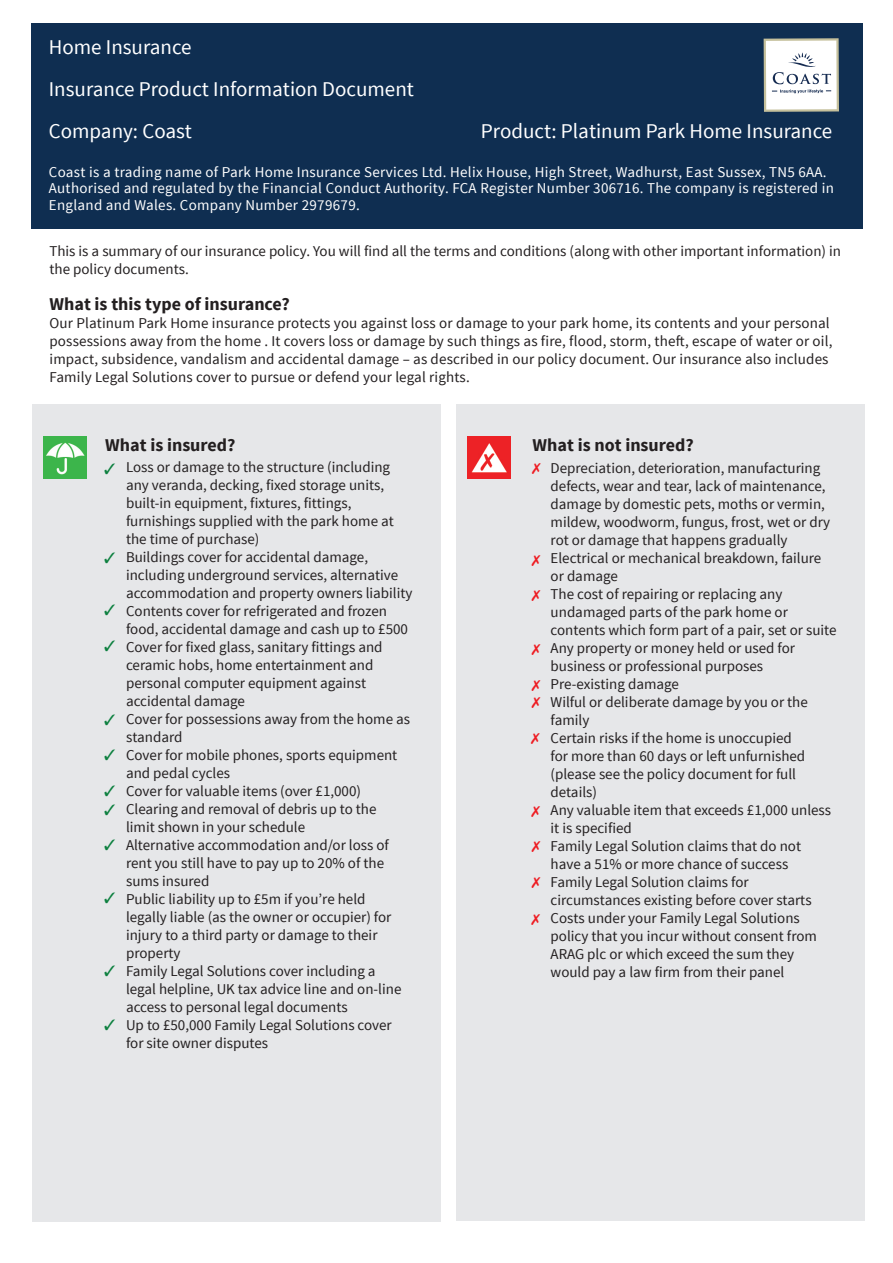
<style>
.page{position:relative;width:893px;height:1263px;background:#fff}
.page>*{position:absolute;margin:0;border:0;box-sizing:border-box;transform-origin:0 0}
.t1{font:21px "Source Sans Pro";color:#fff}
.t2{font:700 18px "Source Sans Pro";color:#231f20}
.t3{font:15px/18px "Source Sans Pro";color:#231f20}
.t4{font:15px/16.5px "Source Sans Pro";letter-spacing:.02em;color:#fff}
</style>
<div class="page">
<div style="left:31px;top:23px;width:832px;height:205px;background:#0f2e51"></div>
<div style="left:32px;top:404px;width:408px;height:817px;background:#e6e7e9"></div>
<img style="left:44px;top:436px;width:43px;height:43px">
<div style="left:456px;top:404px;width:408px;height:816px;background:#e6e7e9"></div>
<img style="left:468px;top:436px;width:43px;height:43px">
<svg style="left:764px;top:38px;width:75px;height:74px;background:#e8e9e7"></svg>
<p class="t1" style="left:49px;top:34px;width:144px">Home Insurance</p>
<p class="t1" style="left:49px;top:76px;width:367px">Insurance Product Information Document</p>
<p class="t1" style="left:49px;top:118px;width:145px">Company: Coast</p>
<p class="t1" style="left:481px;top:118px;width:353px">Product: Platinum Park Home Insurance</p>
<p class="t4" style="left:49px;top:164px;width:779px">Coast is a trading name of Park Home Insurance Services Ltd. Helix House, High Street, Wadhurst, East Sussex, TN5 6AA.</p>
<p class="t4" style="left:49px;top:180px;width:787px">Authorised and regulated by the Financial Conduct Authority. FCA Register Number 306716. The company is registered in<br>England and Wales. Company Number 2979679.</p>
<p class="t3" style="left:50px;top:242px;width:793px">This is a summary of our insurance policy. You will find all the terms and conditions (along with other important information) in the policy documents.</p>
<p class="t2" style="left:50px;top:292px;width:242px">What is this type of insurance?</p>
<p class="t3" style="left:50px;top:314px;width:784px">Our Platinum Park Home insurance protects you against loss or damage to your park home, its contents and your personal possessions away from the home . It covers loss or damage by such things as fire, flood, storm, theft, escape of water or oil, impact, subsidence, vandalism and accidental damage – as described in our policy document. Our insurance also includes Family Legal Solutions cover to pursue or defend your legal rights.</p>
<p class="t2" style="left:105px;top:433px;width:132px">What is insured?</p>
<p class="t3" style="left:126px;top:458px;width:266px">Loss or damage to the structure (including</p>
<p class="t3" style="left:126px;top:476px;width:260px">any veranda, decking, fixed storage units,</p>
<p class="t3" style="left:126px;top:494px;width:227px">built-in equipment, fixtures, fittings,</p>
<p class="t3" style="left:126px;top:512px;width:269px">furnishings supplied with the park home at</p>
<p class="t3" style="left:126px;top:530px;width:135px">the time of purchase)</p>
<p class="t3" style="left:126px;top:548px;width:288px">Buildings cover for accidental damage, including underground services, alternative accommodation and property owners liability</p>
<p class="t3" style="left:126px;top:602px;width:262px">Contents cover for refrigerated and frozen</p>
<p class="t3" style="left:126px;top:620px;width:283px">food, accidental damage and cash up to £500</p>
<p class="t3" style="left:126px;top:638px;width:258px">Cover for fixed glass, sanitary fittings and</p>
<p class="t3" style="left:126px;top:656px;width:249px">ceramic hobs, home entertainment and</p>
<p class="t3" style="left:126px;top:674px;width:242px">personal computer equipment against</p>
<p class="t3" style="left:126px;top:692px;width:120px">accidental damage</p>
<p class="t3" style="left:126px;top:710px;width:286px">Cover for possessions away from the home as standard</p>
<p class="t3" style="left:126px;top:746px;width:273px">Cover for mobile phones, sports equipment</p>
<p class="t3" style="left:126px;top:764px;width:106px">and pedal cycles</p>
<p class="t3" style="left:126px;top:782px;width:237px">Cover for valuable items (over £1,000)</p>
<p class="t3" style="left:126px;top:800px;width:252px">Clearing and removal of debris up to the</p>
<p class="t3" style="left:126px;top:818px;width:181px">limit shown in your schedule</p>
<p class="t3" style="left:126px;top:836px;width:264px">Alternative accommodation and/or loss of</p>
<p class="t3" style="left:126px;top:854px;width:260px">rent you still have to pay up to 20% of the</p>
<p class="t3" style="left:126px;top:872px;width:85px">sums insured</p>
<p class="t3" style="left:126px;top:890px;width:241px">Public liability up to £5m if you’re held</p>
<p class="t3" style="left:126px;top:908px;width:267px">legally liable (as the owner or occupier) for</p>
<p class="t3" style="left:126px;top:926px;width:253px">injury to a third party or damage to their</p>
<p class="t3" style="left:126px;top:944px;width:56px">property</p>
<p class="t3" style="left:126px;top:962px;width:251px">Family Legal Solutions cover including a</p>
<p class="t3" style="left:126px;top:980px;width:277px">legal helpline, UK tax advice line and on-line access to personal legal documents</p>
<p class="t3" style="left:126px;top:1016px;width:267px">Up to £50,000 Family Legal Solutions cover</p>
<p class="t3" style="left:126px;top:1034px;width:144px">for site owner disputes</p>
<p class="t2" style="left:533px;top:433px;width:163px">What is not insured?</p>
<p class="t3" style="left:551px;top:459px;width:281px">Depreciation, deterioration, manufacturing defects, wear and tear, lack of maintenance, damage by domestic pets, moths or vermin, mildew, woodworm, fungus, frost, wet or dry</p>
<p class="t3" style="left:551px;top:531px;width:238px">rot or damage that happens gradually</p>
<p class="t3" style="left:551px;top:549px;width:272px">Electrical or mechanical breakdown, failure</p>
<p class="t3" style="left:551px;top:567px;width:69px">or damage</p>
<p class="t3" style="left:551px;top:585px;width:233px">The cost of repairing or replacing any</p>
<p class="t3" style="left:551px;top:603px;width:239px">undamaged parts of the park home or</p>
<p class="t3" style="left:551px;top:621px;width:287px">contents which form part of a pair, set or suite</p>
<p class="t3" style="left:551px;top:639px;width:246px">Any property or money held or used for</p>
<p class="t3" style="left:551px;top:657px;width:214px">business or professional purposes</p>
<p class="t3" style="left:551px;top:675px;width:130px">Pre-existing damage</p>
<p class="t3" style="left:551px;top:693px;width:259px">Wilful or deliberate damage by you or the</p>
<p class="t3" style="left:551px;top:711px;width:40px">family</p>
<p class="t3" style="left:551px;top:729px;width:243px">Certain risks if the home is unoccupied</p>
<p class="t3" style="left:551px;top:747px;width:256px">for more than 60 days or left unfurnished</p>
<p class="t3" style="left:551px;top:765px;width:247px">(please see the policy document for full</p>
<p class="t3" style="left:551px;top:783px;width:48px">details)</p>
<p class="t3" style="left:551px;top:801px;width:282px">Any valuable item that exceeds £1,000 unless</p>
<p class="t3" style="left:551px;top:819px;width:83px">it is specified</p>
<p class="t3" style="left:551px;top:837px;width:252px">Family Legal Solution claims that do not</p>
<p class="t3" style="left:551px;top:855px;width:239px">have a 51% or more chance of success</p>
<p class="t3" style="left:551px;top:873px;width:200px">Family Legal Solution claims for</p>
<p class="t3" style="left:551px;top:891px;width:263px">circumstances existing before cover starts</p>
<p class="t3" style="left:551px;top:909px;width:251px">Costs under your Family Legal Solutions</p>
<p class="t3" style="left:551px;top:927px;width:268px">policy that you incur without consent from</p>
<p class="t3" style="left:551px;top:945px;width:245px">ARAG plc or which exceed the sum they</p>
<p class="t3" style="left:551px;top:963px;width:235px">would pay a law firm from their panel</p>
</div>
